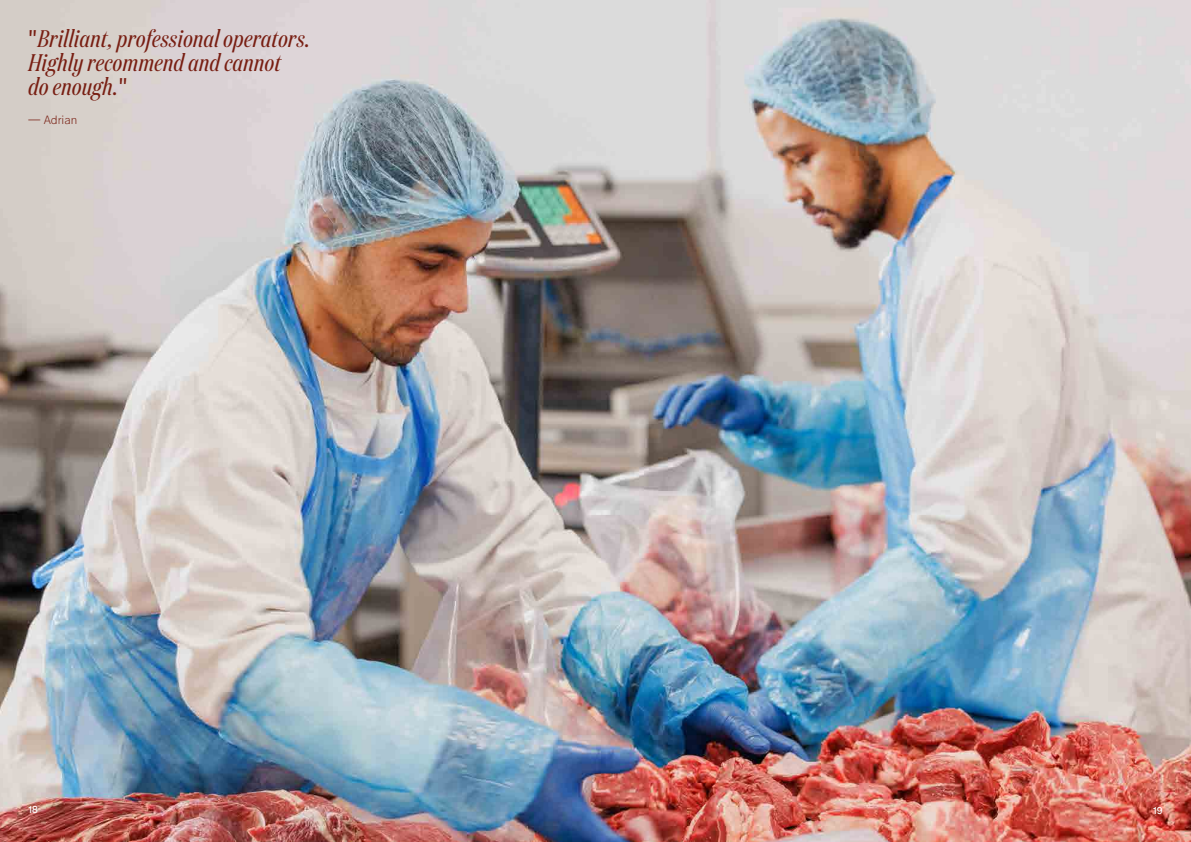
<style>
.page{position:relative;width:1191px;height:842px;background:#fff}
.page>*{position:absolute;margin:0;border:0;box-sizing:border-box;transform-origin:0 0}
.t1{font:italic 24px/24px "Test Domaine Display Cd";letter-spacing:.025em;color:#781e12}
.t2{font:300 12px "RM Pro";color:#781e12}
.t3{font:10px "RM Pro";color:#fff}
.s1{font-family:"Prodigy Sans";font-style:normal}
</style>
<div class="page">
<img style="left:0;top:0;width:1191px;height:842px">
<p class="t1" style="left:28px;top:27px;width:283px"><span class="s1">"</span>Brilliant, professional operators.<br>Highly recommend and cannot<br>do enough.<span class="s1">"</span></p>
<p class="t2" style="left:28px;top:113px;width:50px">— Adrian</p>
<p class="t3" style="left:28px;top:804px;width:11px">18</p>
<p class="t3" style="left:1153px;top:804px;width:11px">19</p>
</div>
